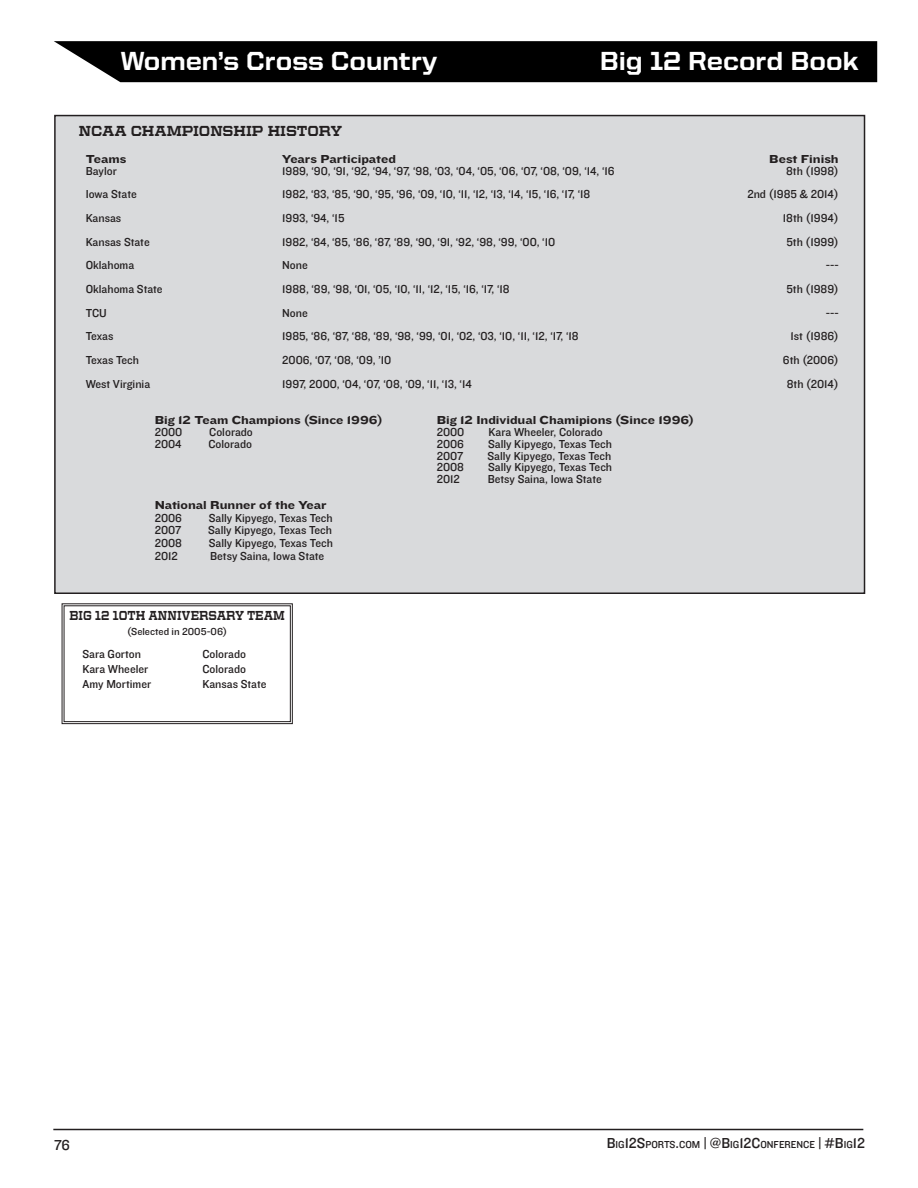
<style>
.page{position:relative;width:918px;height:1188px;background:#fff}
.page>*{position:absolute;margin:0;border:0;box-sizing:border-box;transform-origin:0 0}
.t1{font:800 26.25px "United Sans Semi Ext";color:#fff;scale:.81 1}
.t2{font:15px "Knockout 31 Junior Middlewt";color:#231f20}
.Section_Header{font:800 14.7px "United Serif Ext";letter-spacing:-.005em;color:#231f20;scale:.67 1}
.Section_Header-2{font:800 13.2px "United Serif Ext";color:#231f20;scale:.57 1}
.Paragraph_Style_1{font:12px "Knockout 31 Junior Middlewt";color:#231f20}
.Bold_text{font:12px "Knockout 53 Heviweight";color:#231f20}
.Paragraph_Style_1-2{font:12px "Knockout 53 Heviweight";color:#231f20}
.t3{font:10.5px "Knockout 31 Junior Middlewt";color:#231f20}
.Paragraph_Style_1-3{font:10.5px "Knockout 31 Junior Middlewt";color:#231f20}
.s1{font-size:15px}
</style>
<div class="page">
<hr style="left:53px;top:1129px;width:810px;height:1px;background:#231f20">
<div style="left:54px;top:41px;width:823px;height:41px;background:#000"></div>
<div style="left:55px;top:116px;width:810px;height:477px;background:#d9dadc"></div>
<svg style="left:61px;top:603px;width:232px;height:122px"></svg>
<div style="left:64px;top:605px;width:227px;height:117px;border:1px solid #231f20"></div>
<h1 class="t1" style="left:121px;top:46px;width:392px">Women’s Cross Country</h1>
<h1 class="t1" style="left:600px;top:46px;width:322px">Big 12 Record Book</h1>
<p class="Section_Header" style="left:79px;top:122px;width:395px">NCAA CHAMPIONSHIP HISTORY</p>
<p class="Bold_text" style="left:86px;top:150px;width:42px">Teams</p>
<p class="Bold_text" style="left:282px;top:150px;width:115px">Years Participated</p>
<p class="Bold_text" style="left:769px;top:150px;width:71px">Best Finish</p>
<p class="Paragraph_Style_1" style="left:86px;top:163px;width:33px">Baylor</p>
<p class="Paragraph_Style_1" style="left:282px;top:163px;width:334px">1989, ‘90, ‘91, ‘92, ‘94, ‘97, ‘98, ‘03, ‘04, ‘05, ‘06, ‘07, ‘08, ‘09, ‘14, ‘16</p>
<p class="Paragraph_Style_1" style="left:786px;top:163px;width:54px">8th (1998)</p>
<p class="Paragraph_Style_1" style="left:86px;top:186px;width:53px">Iowa State</p>
<p class="Paragraph_Style_1" style="left:282px;top:186px;width:310px">1982, ‘83, ‘85, ‘90, ‘95, ‘96, ‘09, ‘10, ‘11, ‘12, ‘13, ‘14, ‘15, ‘16, ‘17, ‘18</p>
<p class="Paragraph_Style_1" style="left:747px;top:186px;width:93px">2nd (1985 &amp; 2014)</p>
<p class="Paragraph_Style_1" style="left:86px;top:210px;width:37px">Kansas</p>
<p class="Paragraph_Style_1" style="left:282px;top:210px;width:64px">1993, ‘94, ‘15</p>
<p class="Paragraph_Style_1" style="left:783px;top:210px;width:57px">18th (1994)</p>
<p class="Paragraph_Style_1" style="left:86px;top:234px;width:66px">Kansas State</p>
<p class="Paragraph_Style_1" style="left:282px;top:234px;width:275px">1982, ‘84, ‘85, ‘86, ‘87, ‘89, ‘90, ‘91, ‘92, ‘98, ‘99, ‘00, ‘10</p>
<p class="Paragraph_Style_1" style="left:786px;top:234px;width:54px">5th (1999)</p>
<p class="Paragraph_Style_1" style="left:86px;top:257px;width:50px">Oklahoma</p>
<p class="Paragraph_Style_1" style="left:282px;top:257px;width:27px">None</p>
<p class="Paragraph_Style_1" style="left:826px;top:257px;width:14px">---</p>
<p class="Paragraph_Style_1" style="left:86px;top:281px;width:79px">Oklahoma State</p>
<p class="Paragraph_Style_1" style="left:282px;top:281px;width:229px">1988, ‘89, ‘98, ‘01, ‘05, ‘10, ‘11, ‘12, ‘15, ‘16, ‘17, ‘18</p>
<p class="Paragraph_Style_1" style="left:786px;top:281px;width:54px">5th (1989)</p>
<p class="Paragraph_Style_1" style="left:86px;top:305px;width:23px">TCU</p>
<p class="Paragraph_Style_1" style="left:282px;top:305px;width:27px">None</p>
<p class="Paragraph_Style_1" style="left:826px;top:305px;width:14px">---</p>
<p class="Paragraph_Style_1" style="left:86px;top:328px;width:29px">Texas</p>
<p class="Paragraph_Style_1" style="left:282px;top:328px;width:298px">1985, ‘86, ‘87, ‘88, ‘89, ‘98, ‘99, ‘01, ‘02, ‘03, ‘10, ‘11, ‘12, ‘17, ‘18</p>
<p class="Paragraph_Style_1" style="left:791px;top:328px;width:50px">1st (1986)</p>
<p class="Paragraph_Style_1" style="left:86px;top:352px;width:55px">Texas Tech</p>
<p class="Paragraph_Style_1" style="left:282px;top:352px;width:111px">2006, ‘07, ‘08, ‘09, ’10</p>
<p class="Paragraph_Style_1" style="left:783px;top:352px;width:57px">6th (2006)</p>
<p class="Paragraph_Style_1" style="left:86px;top:376px;width:66px">West Virginia</p>
<p class="Paragraph_Style_1" style="left:282px;top:376px;width:191px">1997, 2000, ‘04, ‘07, ‘08, ‘09, ‘11, ‘13, ‘14</p>
<p class="Paragraph_Style_1" style="left:787px;top:376px;width:53px">8th (2014)</p>
<p class="Bold_text" style="left:155px;top:412px;width:229px">Big 12 Team Champions (Since 1996)</p>
<p class="Bold_text" style="left:437px;top:412px;width:259px">Big 12 Individual Chamipions (Since 1996)</p>
<p class="Paragraph_Style_1" style="left:155px;top:424px;width:29px">2000</p>
<p class="Paragraph_Style_1" style="left:209px;top:424px;width:45px">Colorado</p>
<p class="Paragraph_Style_1" style="left:437px;top:424px;width:29px">2000</p>
<p class="Paragraph_Style_1" style="left:489px;top:424px;width:116px">Kara Wheeler, Colorado</p>
<p class="Paragraph_Style_1" style="left:155px;top:436px;width:28px">2004</p>
<p class="Paragraph_Style_1" style="left:209px;top:436px;width:45px">Colorado</p>
<p class="Paragraph_Style_1" style="left:437px;top:436px;width:29px">2006</p>
<p class="Paragraph_Style_1" style="left:488px;top:436px;width:125px">Sally Kipyego, Texas Tech</p>
<p class="Paragraph_Style_1" style="left:437px;top:447px;width:28px">2007</p>
<p class="Paragraph_Style_1" style="left:488px;top:447px;width:125px">Sally Kipyego, Texas Tech</p>
<p class="Paragraph_Style_1" style="left:437px;top:459px;width:29px">2008</p>
<p class="Paragraph_Style_1" style="left:488px;top:459px;width:125px">Sally Kipyego, Texas Tech</p>
<p class="Paragraph_Style_1" style="left:437px;top:471px;width:25px">2012</p>
<p class="Paragraph_Style_1" style="left:488px;top:471px;width:116px">Betsy Saina, Iowa State</p>
<p class="Paragraph_Style_1-2" style="left:155px;top:496px;width:173px">National Runner of the Year</p>
<p class="Paragraph_Style_1" style="left:155px;top:509px;width:29px">2006</p>
<p class="Paragraph_Style_1" style="left:209px;top:509px;width:125px">Sally Kipyego, Texas Tech</p>
<p class="Paragraph_Style_1" style="left:155px;top:522px;width:28px">2007</p>
<p class="Paragraph_Style_1" style="left:208px;top:522px;width:125px">Sally Kipyego, Texas Tech</p>
<p class="Paragraph_Style_1" style="left:155px;top:535px;width:29px">2008</p>
<p class="Paragraph_Style_1" style="left:209px;top:535px;width:125px">Sally Kipyego, Texas Tech</p>
<p class="Paragraph_Style_1" style="left:155px;top:548px;width:25px">2012</p>
<p class="Paragraph_Style_1" style="left:210px;top:548px;width:116px">Betsy Saina, Iowa State</p>
<p class="Section_Header-2" style="left:70px;top:608px;width:379px">BIG 12 10TH ANNIVERSARY TEAM</p>
<p class="Paragraph_Style_1-3" style="left:127px;top:625px;width:101px">(Selected in 2005-06)</p>
<p class="Paragraph_Style_1" style="left:83px;top:645px;width:60px">Sara Gorton</p>
<p class="Paragraph_Style_1" style="left:203px;top:645px;width:45px">Colorado</p>
<p class="Paragraph_Style_1" style="left:83px;top:660px;width:67px">Kara Wheeler</p>
<p class="Paragraph_Style_1" style="left:203px;top:660px;width:45px">Colorado</p>
<p class="Paragraph_Style_1" style="left:83px;top:675px;width:70px">Amy Mortimer</p>
<p class="Paragraph_Style_1" style="left:203px;top:675px;width:66px">Kansas State</p>
<p class="t2" style="left:54px;top:1135px;width:17px">76</p>
<p class="t3" style="left:607px;top:1137px;width:260px"><span class="s1">B</span>IG<span class="s1">12S</span>PORTS<span class="s1">.</span>COM <span class="s1">| @B</span>IG<span class="s1">12C</span>ONFERENCE <span class="s1">| #B</span>IG<span class="s1">12</span></p>
</div>
